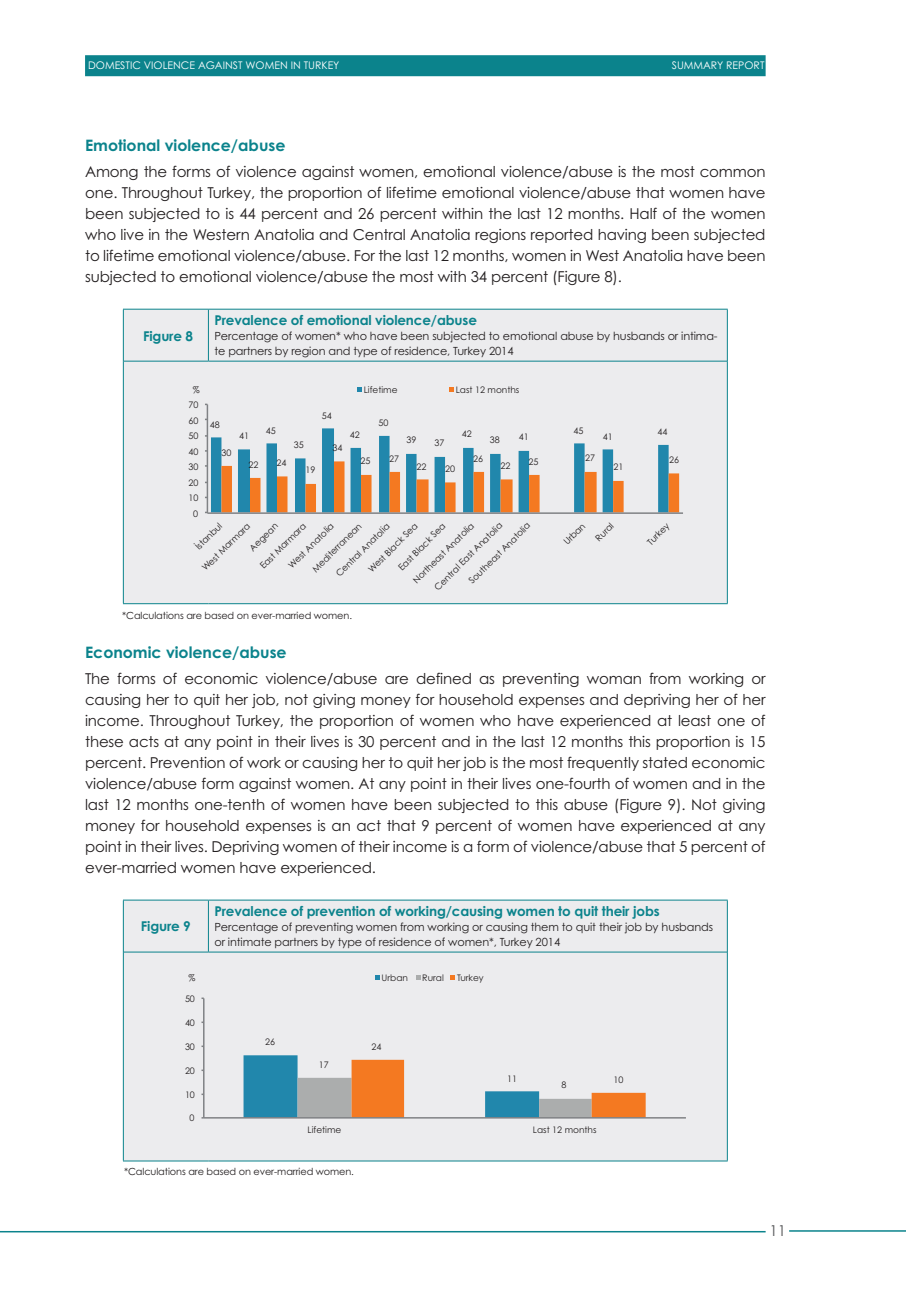
<style>
.page{position:relative;width:906px;height:1289px;background:#fff}
.page>*{position:absolute;margin:0;border:0;box-sizing:border-box;transform-origin:0 0}
.t1{font:700 15.75px "Century Gothic Std";color:#0b838c}
.t2{font:15px/21px "Century Gothic Std";letter-spacing:-.01em;color:#231f20;text-align:justify}
.t3{font:15px "Century Gothic Std";color:#57585a}
.t4{font:700 13.5px "Century Gothic Std";letter-spacing:-.01em;color:#0b838c}
.t5{font:11.25px/15px "Century Gothic Std";letter-spacing:-.01em;color:#231f20}
.t6{font:10.5px "Century Gothic Std";color:#fff}
.t7{font:9.75px "Century Gothic Std";letter-spacing:-.01em;color:#231f20}
.t8{font:9px/19.8px "Century Gothic Std";color:#231f20}
</style>
<div class="page">
<div style="left:85px;top:55px;width:680px;height:21px;background:#0b838c"></div>
<hr style="left:789px;top:1230px;width:117px;height:1px;background:#0b838c">
<hr style="left:0;top:1230px;width:765px;height:2px;background:#0b838c">
<div style="left:124px;top:310px;width:603px;height:293px;background:#ececee"></div>
<hr style="left:208px;top:309px;width:1px;height:52px;background:#0b838c">
<hr style="left:124px;top:361px;width:84px;height:1px;background:#0b838c">
<hr style="left:208px;top:361px;width:519px;height:1px;background:#0b838c">
<hr style="left:727px;top:361px;width:1px;height:242px;background:#0b838c">
<hr style="left:123px;top:309px;width:85px;height:1px;background:#0b838c">
<hr style="left:123px;top:309px;width:1px;height:52px;background:#0b838c">
<hr style="left:208px;top:309px;width:519px;height:1px;background:#0b838c">
<hr style="left:727px;top:309px;width:1px;height:52px;background:#0b838c">
<hr style="left:123px;top:361px;width:1px;height:242px;background:#0b838c">
<hr style="left:123px;top:603px;width:85px;height:1px;background:#0b838c">
<hr style="left:208px;top:603px;width:519px;height:1px;background:#0b838c">
<hr style="left:207px;top:404px;width:1px;height:109px;background:#808285">
<svg style="left:205px;top:428px;width:474px;height:85px;background:#b6bfbc"></svg>
<hr style="left:207px;top:512px;width:476px;height:2px;background:#808285">
<svg style="left:357px;top:387px;width:5px;height:5px"></svg>
<svg style="left:449px;top:387px;width:5px;height:5px"></svg>
<div style="left:124px;top:900px;width:603px;height:260px;background:#ececee"></div>
<hr style="left:208px;top:900px;width:1px;height:51px;background:#0b838c">
<hr style="left:124px;top:951px;width:84px;height:1px;background:#0b838c">
<hr style="left:208px;top:951px;width:519px;height:1px;background:#0b838c">
<hr style="left:727px;top:952px;width:1px;height:208px;background:#0b838c">
<hr style="left:123px;top:899px;width:85px;height:1px;background:#0b838c">
<hr style="left:123px;top:900px;width:1px;height:52px;background:#0b838c">
<hr style="left:208px;top:899px;width:519px;height:1px;background:#0b838c">
<hr style="left:727px;top:900px;width:1px;height:52px;background:#0b838c">
<hr style="left:123px;top:952px;width:1px;height:208px;background:#0b838c">
<hr style="left:123px;top:1160px;width:85px;height:1px;background:#0b838c">
<hr style="left:208px;top:1160px;width:519px;height:1px;background:#0b838c">
<svg style="left:243px;top:1055px;width:402px;height:62px;background:#bfbeb8"></svg>
<hr style="left:203px;top:998px;width:1px;height:119px;background:#808285">
<hr style="left:204px;top:1117px;width:482px;height:1px;background:#808285">
<svg style="left:375px;top:974px;width:5px;height:5px"></svg>
<svg style="left:416px;top:974px;width:4px;height:5px"></svg>
<svg style="left:450px;top:974px;width:5px;height:5px"></svg>
<p class="t6" style="left:88px;top:59px;width:253px">DOMESTIC VIOLENCE AGAINST WOMEN IN TURKEY</p>
<p class="t6" style="left:672px;top:59px;width:94px">SUMMARY REPORT</p>
<p class="t1" style="left:85px;top:136px;width:202px">Emotional violence/abuse</p>
<p class="t2" style="left:85px;top:161px;width:682px">Among the forms of violence against women, emotional violence/abuse is the most common one. Throughout Turkey, the proportion of lifetime emotional violence/abuse that women have been subjected to is 44 percent and 26 percent within the last 12 months. Half of the women who live in the Western Anatolia and Central Anatolia regions reported having been subjected to lifetime emotional violence/abuse. For the last 12 months, women in West Anatolia have been subjected to emotional violence/abuse the most with 34 percent (Figure 8).</p>
<p class="t4" style="left:143px;top:328px;width:51px">Figure 8</p>
<p class="t4" style="left:214px;top:312px;width:264px">Prevalence of emotional violence/abuse</p>
<p class="t5" style="left:214px;top:328px;width:505px">Percentage of women* who have been subjected to emotional abuse by husbands or intima&shy;te partners by region and type of residence, Turkey 2014</p>
<p class="t8" style="left:193px;top:379px;width:8px">%</p>
<p class="t8" style="left:364px;top:380px;width:35px">Lifetime</p>
<p class="t8" style="left:456px;top:380px;width:65px">Last 12 months</p>
<p class="t8" style="left:189px;top:395px;width:11px">70</p>
<p class="t8" style="left:189px;top:410px;width:11px">60</p>
<p class="t8" style="left:189px;top:426px;width:11px">50</p>
<p class="t8" style="left:189px;top:441px;width:11px">40</p>
<p class="t8" style="left:189px;top:457px;width:11px">30</p>
<p class="t8" style="left:189px;top:472px;width:11px">20</p>
<p class="t8" style="left:189px;top:488px;width:11px">10</p>
<p class="t8" style="left:193px;top:503px;width:6px">0</p>
<p class="t8" style="left:210px;top:415px;width:11px">48</p>
<p class="t8" style="left:221px;top:443px;width:11px">30</p>
<p class="t8" style="left:239px;top:426px;width:11px">41</p>
<p class="t8" style="left:266px;top:421px;width:11px">45</p>
<p class="t8" style="left:294px;top:435px;width:11px">35</p>
<p class="t8" style="left:322px;top:405px;width:11px">54</p>
<p class="t8" style="left:350px;top:424px;width:11px">42</p>
<p class="t8" style="left:332px;top:437px;width:11px">34</p>
<p class="t8" style="left:378px;top:413px;width:11px">50</p>
<p class="t8" style="left:406px;top:430px;width:11px">39</p>
<p class="t8" style="left:434px;top:433px;width:11px">37</p>
<p class="t8" style="left:462px;top:424px;width:11px">42</p>
<p class="t8" style="left:490px;top:430px;width:11px">38</p>
<p class="t8" style="left:519px;top:427px;width:11px">41</p>
<p class="t8" style="left:249px;top:455px;width:11px">22</p>
<p class="t8" style="left:277px;top:452px;width:11px">24</p>
<p class="t8" style="left:305px;top:460px;width:11px">19</p>
<p class="t8" style="left:360px;top:451px;width:11px">25</p>
<p class="t8" style="left:389px;top:448px;width:11px">27</p>
<p class="t8" style="left:416px;top:456px;width:11px">22</p>
<p class="t8" style="left:445px;top:459px;width:11px">20</p>
<p class="t8" style="left:473px;top:449px;width:11px">26</p>
<p class="t8" style="left:500px;top:456px;width:11px">22</p>
<p class="t8" style="left:528px;top:452px;width:11px">25</p>
<p class="t8" style="left:573px;top:420px;width:11px">45</p>
<p class="t8" style="left:585px;top:448px;width:11px">27</p>
<p class="t8" style="left:602px;top:426px;width:11px">41</p>
<p class="t8" style="left:613px;top:457px;width:11px">21</p>
<p class="t8" style="left:657px;top:421px;width:11px">44</p>
<p class="t8" style="left:669px;top:450px;width:11px">26</p>
<p class="t8" style="left:190px;top:541px;width:35px;rotate:-45deg">İstanbul</p>
<p class="t8" style="left:463px;top:575px;width:84px;rotate:-45deg">Southeast Anatolia</p>
<p class="t8" style="left:576px;top:518px;width:23px;text-indent:-25px;rotate:-45deg">Urban<br>Rural</p>
<p class="t8" style="left:642px;top:536px;width:28px;rotate:-45deg">Turkey</p>
<p class="t8" style="left:429px;top:581px;width:93px;rotate:-45deg">Central East Anatolia</p>
<p class="t8" style="left:196px;top:562px;width:65px;rotate:-45deg">West Marmara</p>
<p class="t8" style="left:244px;top:542px;width:38px;rotate:-45deg">Aegean</p>
<p class="t8" style="left:254px;top:560px;width:62px;rotate:-45deg">East Marmara</p>
<p class="t8" style="left:407px;top:575px;width:83px;rotate:-45deg">Northeast Anatolia</p>
<p class="t8" style="left:283px;top:559px;width:62px;rotate:-45deg">West Anatolia</p>
<p class="t8" style="left:330px;top:568px;width:73px;rotate:-45deg">Central Anatolia</p>
<p class="t8" style="left:307px;top:563px;width:67px;rotate:-45deg">Mediterranean</p>
<p class="t8" style="left:363px;top:563px;width:67px;rotate:-45deg">West Black Sea</p>
<p class="t8" style="left:393px;top:561px;width:64px;rotate:-45deg">East Black Sea</p>
<p class="t7" style="left:122px;top:609px;width:231px">*Calculations are based on ever-married women.</p>
<p class="t1" style="left:85px;top:642px;width:203px">Economic violence/abuse</p>
<p class="t2" style="left:85px;top:667px;width:682px">The forms of economic violence/abuse are defined as preventing woman from working or causing her to quit her job, not giving money for household expenses and depriving her of her income. Throughout Turkey, the proportion of women who have experienced at least one of these acts at any point in their lives is 30 percent and in the last 12 months this proportion is 15 percent. Prevention of work or causing her to quit her job is the most frequently stated economic violence/abuse form against women. At any point in their lives one-fourth of women and in the last 12 months one-tenth of women have been subjected to this abuse (Figure 9). Not giving money for household expenses is an act that 9 percent of women have experienced at any point in their lives. Depriving women of their income is a form of violence/abuse that 5 percent of ever-married women have experienced.</p>
<p class="t4" style="left:141px;top:917px;width:51px">Figure 9</p>
<p class="t4" style="left:214px;top:902px;width:447px">Prevalence of prevention of working/causing women to quit their jobs</p>
<p class="t5" style="left:214px;top:919px;width:500px">Percentage of preventing women from working or causing them to quit their job by husbands or intimate partners by type of residence of women*, Turkey 2014</p>
<p class="t8" style="left:188px;top:967px;width:8px">%</p>
<p class="t8" style="left:381px;top:967px;width:28px">Urban</p>
<p class="t8" style="left:422px;top:967px;width:23px">Rural</p>
<p class="t8" style="left:457px;top:967px;width:28px">Turkey</p>
<p class="t8" style="left:185px;top:988px;width:11px">50</p>
<p class="t8" style="left:185px;top:1012px;width:11px">40</p>
<p class="t8" style="left:185px;top:1036px;width:11px">30</p>
<p class="t8" style="left:185px;top:1060px;width:11px">20</p>
<p class="t8" style="left:185px;top:1084px;width:11px">10</p>
<p class="t8" style="left:189px;top:1108px;width:6px">0</p>
<p class="t8" style="left:265px;top:1031px;width:11px">26</p>
<p class="t8" style="left:319px;top:1054px;width:11px">17</p>
<p class="t8" style="left:371px;top:1036px;width:11px">24</p>
<p class="t8" style="left:507px;top:1068px;width:11px">11</p>
<p class="t8" style="left:561px;top:1075px;width:6px">8</p>
<p class="t8" style="left:307px;top:1119px;width:35px">Lifetime</p>
<p class="t8" style="left:533px;top:1119px;width:65px">Last 12 months</p>
<p class="t7" style="left:124px;top:1165px;width:231px">*Calculations are based on ever-married women.</p>
<p class="t8" style="left:613px;top:1070px;width:11px">10</p>
<p class="t3" style="left:769px;top:1221px;width:18px">11</p>
</div>
